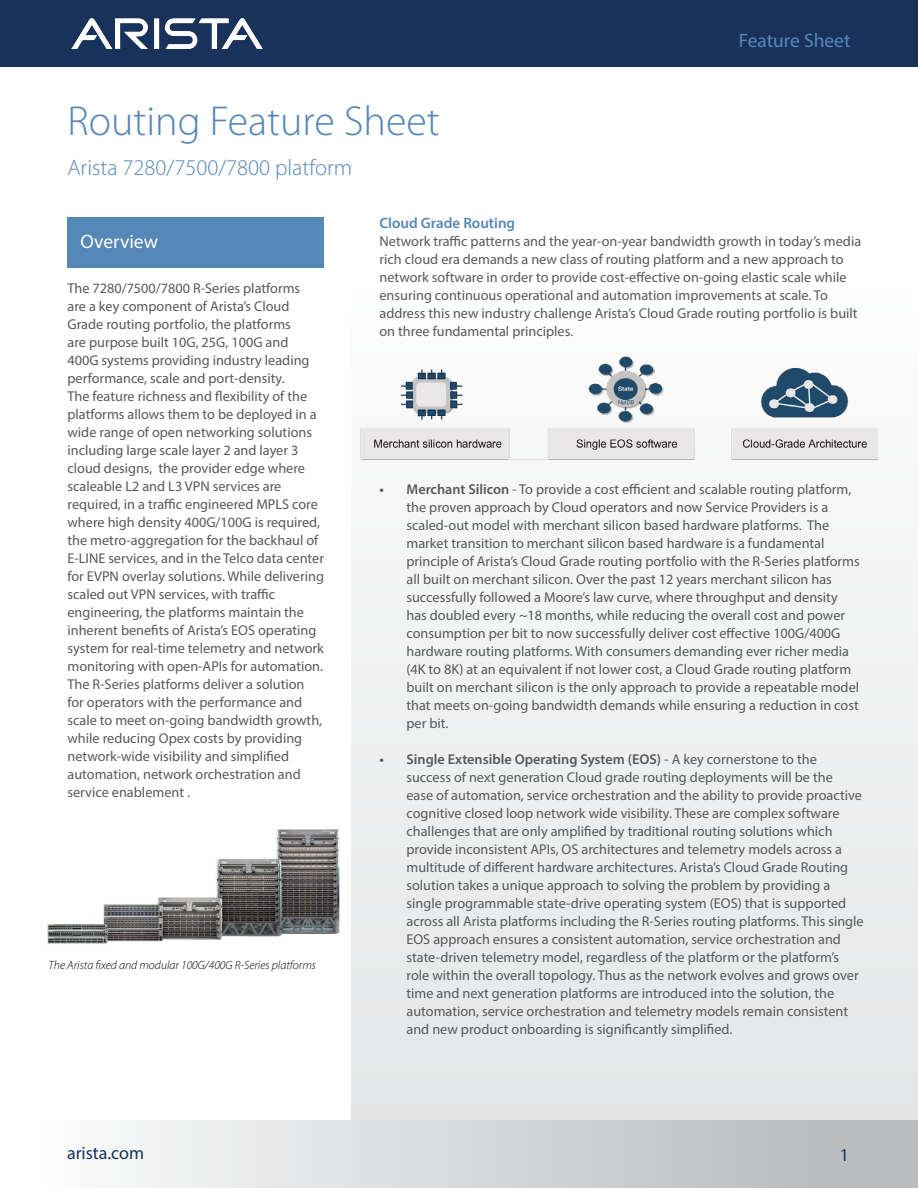
<style>
.page{position:relative;width:918px;height:1188px;background:#fff}
.page>*{position:absolute;margin:0;border:0;box-sizing:border-box;transform-origin:0 0}
.t1{font:300 42px "Myriad Pro";color:#5587b7}
.t2{font:300 22.5px "Myriad Pro";color:#5587b7}
.t3{font:19.5px "Myriad Pro";color:#5587b7}
.t4{font:19.5px "Myriad Pro";color:#fff}
.t5{font:18px "Myriad Pro";color:#16325c}
.t6{font:18px "Myriad Pro";color:#18325b}
.t7{font:600 15px "Myriad Pro";color:#5587b7}
.t8{font:14.25px/18px "Myriad Pro";color:#58595b}
.t9{font:italic 300 12px "Myriad Pro";color:#000}
.s1{font-weight:600}
</style>
<div class="page">
<div style="left:351px;top:203px;width:567px;height:917px;background:linear-gradient(to bottom,#fff,#e4e5e6)"></div>
<div style="left:68px;top:217px;width:256px;height:51px;background:#5587b7"></div>
<div style="left:0;top:1120px;width:918px;height:68px;background:linear-gradient(to right,#fff,#b3b5b7)"></div>
<div style="left:0;top:0;width:918px;height:66px;background:#18325b"></div>
<img style="left:47px;top:829px;width:293px;height:115px">
<img style="left:359px;top:346px;width:521px;height:131px">
<h1 class="t1" style="left:68px;top:97px;width:374px">Routing Feature Sheet</h1>
<h2 class="t2" style="left:68px;top:156px;width:286px">Arista 7280/7500/7800 platform</h2>
<h3 class="t3" style="left:739px;top:29px;width:113px">Feature Sheet</h3>
<h3 class="t4" style="left:81px;top:229px;width:79px">Overview</h3>
<p class="t8" style="left:68px;top:279px;width:258px">The 7280/7500/7800 R-Series platforms<br>are a key component of Arista’s Cloud Grade routing portfolio, the platforms<br>are purpose built 10G, 25G, 100G and<br>400G systems providing industry leading performance, scale and port-density.<br>The feature richness and flexibility of the platforms allows them to be deployed in a wide range of open networking solutions including large scale layer 2 and layer 3 cloud designs, the provider edge where scaleable L2 and L3 VPN services are required, in a traffic engineered MPLS core where high density 400G/100G is required, the metro-aggregation for the backhaul of E-LINE services, and in the Telco data center for EVPN overlay solutions. While delivering scaled out VPN services, with traffic engineering, the platforms maintain the inherent benefits of Arista’s EOS operating system for real-time telemetry and network monitoring with open-APIs for automation.<br>The R-Series platforms deliver a solution for operators with the performance and scale to meet on-going bandwidth growth, while reducing Opex costs by providing network-wide visibility and simplified automation, network orchestration and service enablement .</p>
<p class="t9" style="left:49px;top:959px;width:269px">The Arista fixed and modular 100G/400G R-Series platforms</p>
<p class="t7" style="left:380px;top:214px;width:137px">Cloud Grade Routing</p>
<p class="t8" style="left:380px;top:232px;width:483px">Network traffic patterns and the year-on-year bandwidth growth in today’s media rich cloud era demands a new class of routing platform and a new approach to network software in order to provide cost-effective on-going elastic scale while ensuring continuous operational and automation improvements at scale. To address this new industry challenge Arista’s Cloud Grade routing portfolio is built on three fundamental principles.</p>
<p class="t8" style="left:407px;top:480px;width:455px;text-indent:-27px"><span class="s1">• Merchant Silicon</span> - To provide a cost efficient and scalable routing platform, the proven approach by Cloud operators and now Service Providers is a scaled-out model with merchant silicon based hardware platforms. The market transition to merchant silicon based hardware is a fundamental principle of Arista’s Cloud Grade routing portfolio with the R-Series platforms all built on merchant silicon. Over the past 12 years merchant silicon has successfully followed a Moore’s law curve, where throughput and density has doubled every ~18 months, while reducing the overall cost and power consumption per bit to now successfully deliver cost effective 100G/400G hardware routing platforms. With consumers demanding ever richer media (4K to 8K) at an equivalent if not lower cost, a Cloud Grade routing platform built on merchant silicon is the only approach to provide a repeatable model that meets on-going bandwidth demands while ensuring a reduction in cost per bit.</p>
<p class="t8" style="left:407px;top:750px;width:459px;text-indent:-27px"><span class="s1">• Single Extensible Operating System (EOS)</span> - A key cornerstone to the success of next generation Cloud grade routing deployments will be the<br>ease of automation, service orchestration and the ability to provide proactive cognitive closed loop network wide visibility. These are complex software challenges that are only amplified by traditional routing solutions which provide inconsistent APIs, OS architectures and telemetry models across a multitude of different hardware architectures. Arista’s Cloud Grade Routing solution takes a unique approach to solving the problem by providing a single programmable state-drive operating system (EOS) that is supported across all Arista platforms including the R-Series routing platforms. This single EOS approach ensures a consistent automation, service orchestration and state-driven telemetry model, regardless of the platform or the platform’s role within the overall topology. Thus as the network evolves and grows over time and next generation platforms are introduced into the solution, the automation, service orchestration and telemetry models remain consistent and new product onboarding is significantly simplified.</p>
<p class="t5" style="left:67px;top:1142px;width:79px">arista.com</p>
<p class="t6" style="left:840px;top:1144px;width:11px">1</p>
</div>
